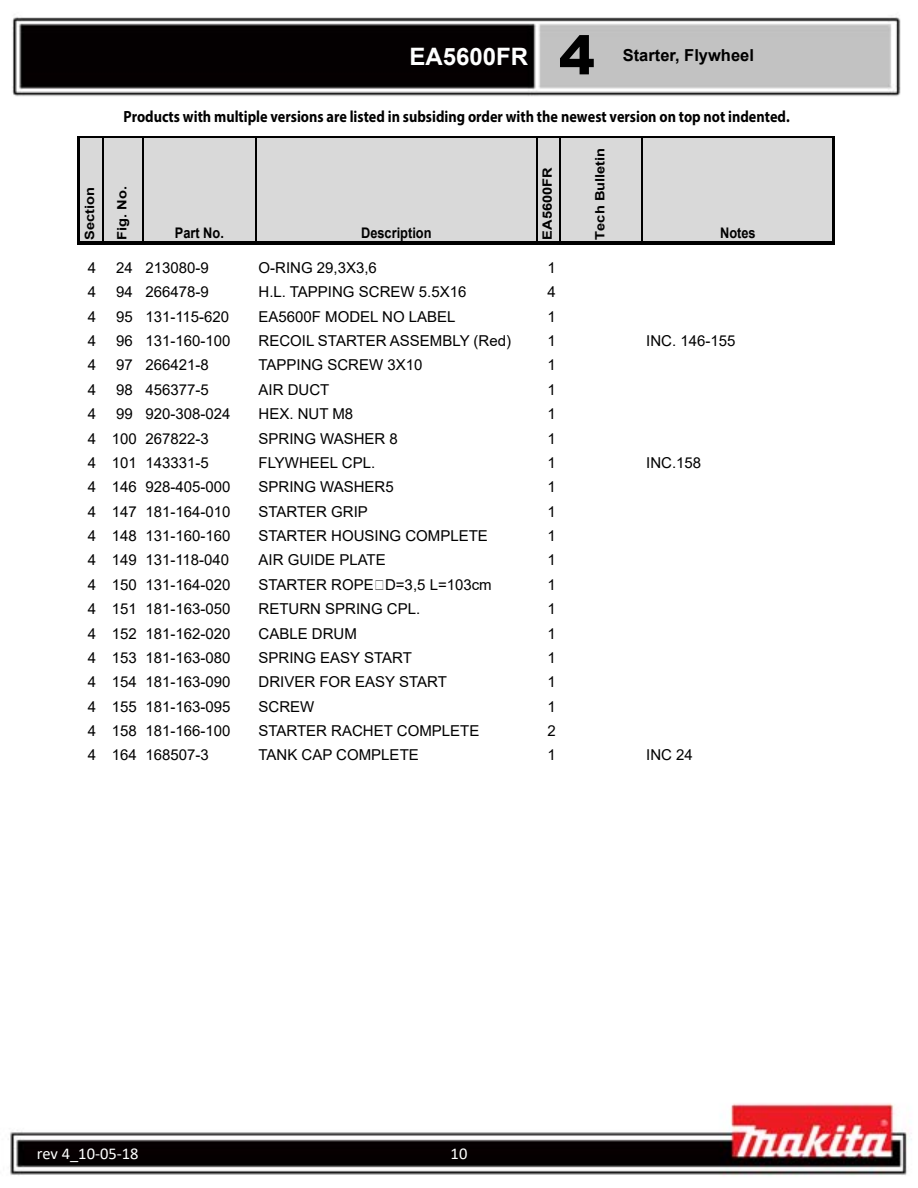
<style>
.page{position:relative;width:918px;height:1188px;background:#fff}
.page>*{position:absolute;margin:0;border:0;box-sizing:border-box;transform-origin:0 0}
.t1{font:900 54px "Arial";color:#000}
.t2{font:700 24px "Arial";color:#fff}
.t3{font:700 16.5px "Arial";color:#000}
.t4{font:16.5px "Calibri";color:#fff}
.t5{font:700 16.2px "Myriad Pro";color:#000;scale:.88 1}
.t6{font:15px "Arial";color:#000}
.t7{font:700 14.55px "Arial";color:#000;scale:.88 1}
.t8{font:700 12.75px "Arial";color:#000;scale:1.14 1}
</style>
<div class="page">
<img style="left:8px;top:17px;width:904px;height:1159px">
<div style="left:79px;top:137px;width:755px;height:106px;background:#d9d9d9"></div>
<hr style="left:77px;top:136px;width:3px;height:108px;background:#000">
<hr style="left:102px;top:138px;width:1px;height:103px;background:#000">
<hr style="left:142px;top:138px;width:2px;height:103px;background:#000">
<hr style="left:255px;top:138px;width:1px;height:103px;background:#000">
<hr style="left:536px;top:138px;width:2px;height:103px;background:#000">
<hr style="left:559px;top:138px;width:1px;height:103px;background:#000">
<hr style="left:641px;top:138px;width:2px;height:103px;background:#000">
<hr style="left:832px;top:136px;width:3px;height:108px;background:#000">
<hr style="left:80px;top:136px;width:752px;height:2px;background:#000">
<hr style="left:80px;top:241px;width:755px;height:3px;background:#000">
<h2 class="t2" style="left:410px;top:39px;width:120px">EA5600FR</h2>
<h1 class="t1" style="left:559px;top:16px;width:38px">4</h1>
<p class="t3" style="left:623px;top:44px;width:133px">Starter, Flywheel</p>
<p class="t5" style="left:124px;top:106px;width:759px">Products with multiple versions are listed in subsiding order with the newest version on top not indented.</p>
<p class="t8" style="left:81px;top:240px;width:48px;rotate:-90deg">Section</p>
<p class="t8" style="left:113px;top:240px;width:49px;rotate:-90deg">Fig. No.</p>
<p class="t7" style="left:175px;top:222px;width:57px">Part No.</p>
<p class="t7" style="left:361px;top:222px;width:82px">Description</p>
<p class="t8" style="left:538px;top:240px;width:65px;rotate:-90deg">EA5600FR</p>
<p class="t8" style="left:591px;top:240px;width:82px;rotate:-90deg">Tech Bulletin</p>
<p class="t7" style="left:720px;top:222px;width:42px">Notes</p>
<p class="t6" style="left:88px;top:257px;width:10px">4</p>
<p class="t6" style="left:116px;top:257px;width:94px">24 213080-9</p>
<p class="t6" style="left:259px;top:257px;width:120px">O-RING 29,3X3,6</p>
<p class="t6" style="left:547px;top:257px;width:10px">1</p>
<p class="t6" style="left:88px;top:282px;width:10px">4</p>
<p class="t6" style="left:116px;top:282px;width:94px">94 266478-9</p>
<p class="t6" style="left:259px;top:282px;width:209px">H.L. TAPPING SCREW 5.5X16</p>
<p class="t6" style="left:547px;top:282px;width:10px">4</p>
<p class="t6" style="left:88px;top:306px;width:10px">4</p>
<p class="t6" style="left:116px;top:306px;width:115px">95 131-115-620</p>
<p class="t6" style="left:259px;top:306px;width:199px">EA5600F MODEL NO LABEL</p>
<p class="t6" style="left:547px;top:306px;width:10px">1</p>
<p class="t6" style="left:88px;top:330px;width:10px">4</p>
<p class="t6" style="left:116px;top:330px;width:116px">96 131-160-100</p>
<p class="t6" style="left:259px;top:330px;width:254px">RECOIL STARTER ASSEMBLY (Red)</p>
<p class="t6" style="left:547px;top:330px;width:10px">1</p>
<p class="t6" style="left:646px;top:330px;width:91px">INC. 146-155</p>
<p class="t6" style="left:88px;top:355px;width:10px">4</p>
<p class="t6" style="left:116px;top:355px;width:94px">97 266421-8</p>
<p class="t6" style="left:259px;top:355px;width:165px">TAPPING SCREW 3X10</p>
<p class="t6" style="left:547px;top:355px;width:10px">1</p>
<p class="t6" style="left:88px;top:379px;width:10px">4</p>
<p class="t6" style="left:116px;top:379px;width:94px">98 456377-5</p>
<p class="t6" style="left:259px;top:379px;width:72px">AIR DUCT</p>
<p class="t6" style="left:547px;top:379px;width:10px">1</p>
<p class="t6" style="left:88px;top:404px;width:10px">4</p>
<p class="t6" style="left:116px;top:404px;width:116px">99 920-308-024</p>
<p class="t6" style="left:259px;top:404px;width:96px">HEX. NUT M8</p>
<p class="t6" style="left:547px;top:404px;width:10px">1</p>
<p class="t6" style="left:88px;top:428px;width:122px">4 100 267822-3</p>
<p class="t6" style="left:259px;top:428px;width:141px">SPRING WASHER 8</p>
<p class="t6" style="left:547px;top:428px;width:10px">1</p>
<p class="t6" style="left:88px;top:452px;width:122px">4 101 143331-5</p>
<p class="t6" style="left:259px;top:452px;width:118px">FLYWHEEL CPL.</p>
<p class="t6" style="left:547px;top:452px;width:10px">1</p>
<p class="t6" style="left:646px;top:452px;width:57px">INC.158</p>
<p class="t6" style="left:88px;top:477px;width:144px">4 146 928-405-000</p>
<p class="t6" style="left:259px;top:477px;width:137px">SPRING WASHER5</p>
<p class="t6" style="left:547px;top:477px;width:10px">1</p>
<p class="t6" style="left:88px;top:501px;width:144px">4 147 181-164-010</p>
<p class="t6" style="left:259px;top:501px;width:111px">STARTER GRIP</p>
<p class="t6" style="left:547px;top:501px;width:10px">1</p>
<p class="t6" style="left:88px;top:525px;width:144px">4 148 131-160-160</p>
<p class="t6" style="left:259px;top:525px;width:231px">STARTER HOUSING COMPLETE</p>
<p class="t6" style="left:547px;top:525px;width:10px">1</p>
<p class="t6" style="left:88px;top:550px;width:143px">4 149 131-118-040</p>
<p class="t6" style="left:259px;top:550px;width:129px">AIR GUIDE PLATE</p>
<p class="t6" style="left:547px;top:550px;width:10px">1</p>
<p class="t6" style="left:88px;top:574px;width:144px">4 150 131-164-020</p>
<p class="t6" style="left:259px;top:574px;width:235px">STARTER ROPE　D=3,5 L=103cm</p>
<p class="t6" style="left:547px;top:574px;width:10px">1</p>
<p class="t6" style="left:88px;top:599px;width:144px">4 151 181-163-050</p>
<p class="t6" style="left:259px;top:599px;width:163px">RETURN SPRING CPL.</p>
<p class="t6" style="left:547px;top:599px;width:10px">1</p>
<p class="t6" style="left:88px;top:623px;width:144px">4 152 181-162-020</p>
<p class="t6" style="left:259px;top:623px;width:100px">CABLE DRUM</p>
<p class="t6" style="left:547px;top:623px;width:10px">1</p>
<p class="t6" style="left:88px;top:647px;width:144px">4 153 181-163-080</p>
<p class="t6" style="left:259px;top:647px;width:155px">SPRING EASY START</p>
<p class="t6" style="left:547px;top:647px;width:10px">1</p>
<p class="t6" style="left:88px;top:672px;width:144px">4 154 181-163-090</p>
<p class="t6" style="left:259px;top:672px;width:190px">DRIVER FOR EASY START</p>
<p class="t6" style="left:547px;top:672px;width:10px">1</p>
<p class="t6" style="left:88px;top:696px;width:144px">4 155 181-163-095</p>
<p class="t6" style="left:259px;top:696px;width:57px">SCREW</p>
<p class="t6" style="left:547px;top:696px;width:10px">1</p>
<p class="t6" style="left:88px;top:720px;width:144px">4 158 181-166-100</p>
<p class="t6" style="left:259px;top:720px;width:222px">STARTER RACHET COMPLETE</p>
<p class="t6" style="left:547px;top:720px;width:10px">2</p>
<p class="t6" style="left:88px;top:745px;width:122px">4 164 168507-3</p>
<p class="t6" style="left:259px;top:745px;width:162px">TANK CAP COMPLETE</p>
<p class="t6" style="left:547px;top:745px;width:10px">1</p>
<p class="t6" style="left:646px;top:745px;width:48px">INC 24</p>
<p class="t4" style="left:37px;top:1142px;width:103px">rev 4_10-05-18</p>
<p class="t4" style="left:451px;top:1142px;width:18px">10</p>
</div>
